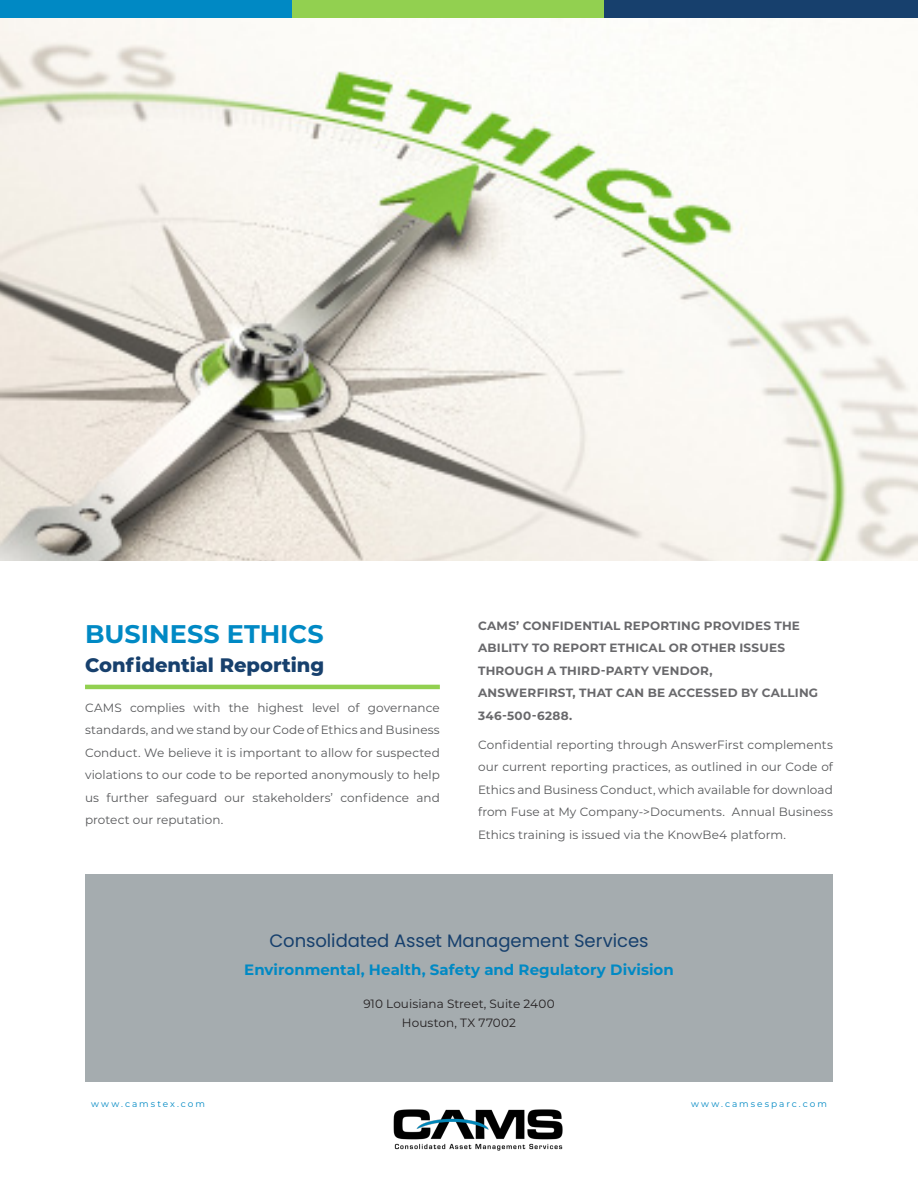
<style>
.page{position:relative;width:918px;height:1188px;background:#fff}
.page>*{position:absolute;margin:0;border:0;box-sizing:border-box;transform-origin:0 0}
.Box_04_Top{font:700 25.5px "Montserrat";color:#0089c4}
.Title_01{font:800 19.5px "Montserrat";color:#17406d}
.Box_06_02{font:18px "Poppins";letter-spacing:-.005em;color:#17406d}
.Title_01-2{font:700 15px "Montserrat";letter-spacing:.005em;color:#0089c4}
.Body_Text{font:12px/22.5px "Montserrat";letter-spacing:.005em;color:#57585a;text-align:justify}
.Box_03_BOld_02{font:700 12px/22.5px "Montserrat";letter-spacing:.02em;color:#69696c}
.Box_06_01{font:12px "Montserrat";letter-spacing:.005em;color:#231f20}
.URL{font:9px "Montserrat";letter-spacing:.22em;color:#0089c4}
</style>
<div class="page">
<div style="left:85px;top:874px;width:748px;height:208px;background:#a5acaf"></div>
<img style="left:393px;top:1109px;width:170px;height:42px">
<hr style="left:85px;top:685px;width:355px;height:4px;background:#92d050">
<img style="left:0;top:17px;width:918px;height:544px">
<div style="left:0;top:0;width:292px;height:17px;background:#0089c4"></div>
<div style="left:292px;top:0;width:313px;height:17px;background:#92d050"></div>
<div style="left:605px;top:0;width:313px;height:17px;background:#17406d"></div>
<p class="Box_04_Top" style="left:85px;top:615px;width:240px">BUSINESS ETHICS</p>
<p class="Title_01" style="left:85px;top:651px;width:241px">Confidential Reporting</p>
<p class="Body_Text" style="left:85px;top:696px;width:356px">CAMS complies with the highest level of governance standards, and we stand by our Code of Ethics and Business Conduct. We believe it is important to allow for suspected violations to our code to be reported anonymously to help us further safeguard our stakeholders’ confidence and protect our reputation.</p>
<p class="Box_03_BOld_02" style="left:478px;top:613px;width:342px">CAMS’ CONFIDENTIAL REPORTING PROVIDES THE ABILITY TO REPORT ETHICAL OR OTHER ISSUES THROUGH A THIRD-PARTY VENDOR,<br>ANSWERFIRST, THAT CAN BE ACCESSED BY CALLING 346-500-6288.</p>
<p class="Body_Text" style="left:478px;top:733px;width:356px">Confidential reporting through AnswerFirst complements our current reporting practices, as outlined in our Code of Ethics and Business Conduct, which available for download from Fuse at My Company-&gt;Documents. Annual Business Ethics training is issued via the KnowBe4 platform.</p>
<p class="Box_06_02" style="left:269px;top:931px;width:381px">Consolidated Asset Management Services</p>
<p class="Title_01-2" style="left:244px;top:959px;width:431px">Environmental, Health, Safety and Regulatory Division</p>
<p class="Box_06_01" style="left:363px;top:995px;width:193px">910 Louisiana Street, Suite 2400</p>
<p class="Box_06_01" style="left:402px;top:1015px;width:116px">Houston, TX 77002</p>
<p class="URL" style="left:91px;top:1098px;width:115px">www.camstex.com</p>
<p class="URL" style="left:691px;top:1098px;width:137px">www.camsesparc.com</p>
</div>
